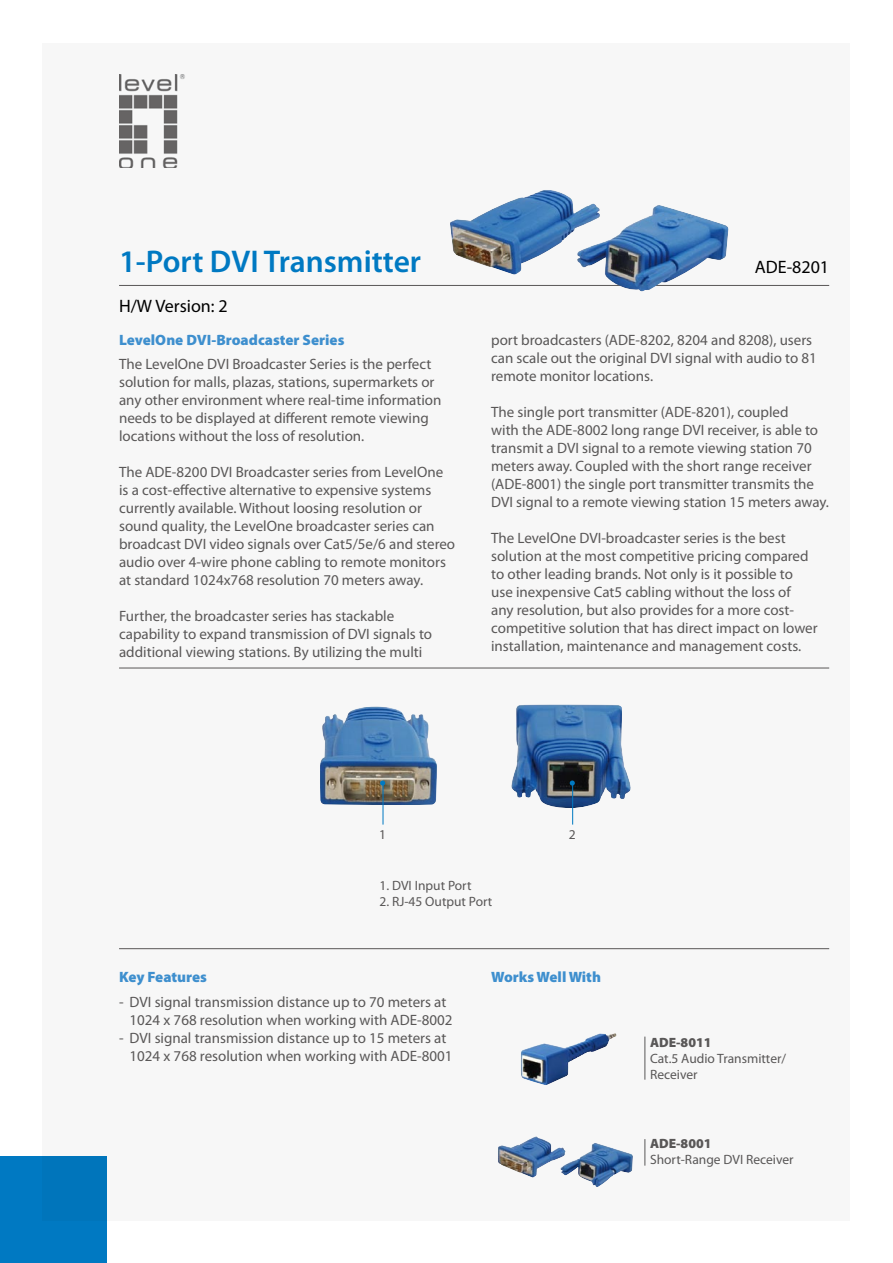
<style>
.page{position:relative;width:893px;height:1263px;background:#fff}
.page>*{position:absolute;margin:0;border:0;box-sizing:border-box;transform-origin:0 0}
.t1{font:600 31.5px "Myriad Pro";color:#0079c2}
.t2{font:18px "Myriad Pro";color:#000}
.t3{font:15px/18px "Myriad Pro";color:#595757}
.t4{font:900 15px "Myriad Pro";color:#3e8fce}
.t5{font:13.5px/16.2px "Myriad Pro";color:#595757}
.t6{font:900 13.5px "Myriad Pro";color:#595757}
</style>
<div class="page">
<div style="left:43px;top:43px;width:807px;height:1177px;background:#f7f7f7"></div>
<div style="left:0;top:1157px;width:106px;height:106px;background:#0079c2"></div>
<img style="left:119px;top:74px;width:66px;height:94px">
<hr style="left:119px;top:285px;width:710px;height:1px;background:#595757">
<img style="left:320px;top:706px;width:117px;height:99px">
<img style="left:511px;top:704px;width:120px;height:104px">
<hr style="left:383px;top:784px;width:1px;height:40px;background:#0079c2">
<svg style="left:380px;top:780px;width:5px;height:6px"></svg>
<hr style="left:119px;top:668px;width:710px;height:1px;background:#595757">
<svg style="left:644px;top:1139px;width:1px;height:26px"></svg>
<hr style="left:644px;top:1036px;width:1px;height:44px;background:#595757">
<hr style="left:119px;top:948px;width:710px;height:1px;background:#595757">
<hr style="left:572px;top:784px;width:1px;height:40px;background:#0079c2">
<svg style="left:570px;top:780px;width:5px;height:6px"></svg>
<img style="left:521px;top:1033px;width:96px;height:52px">
<img style="left:450px;top:190px;width:279px;height:101px">
<img style="left:498px;top:1136px;width:135px;height:51px">
<h1 class="t1" style="left:119px;top:241px;width:304px">1-Port DVI Transmitter</h1>
<p class="t2" style="left:755px;top:256px;width:76px">ADE-8201</p>
<p class="t2" style="left:119px;top:295px;width:110px">H/W Version: 2</p>
<p class="t4" style="left:119px;top:329px;width:227px">LevelOne DVI-Broadcaster Series</p>
<p class="t3" style="left:119px;top:355px;width:324px">The LevelOne DVI Broadcaster Series is the perfect solution for malls, plazas, stations, supermarkets or any other environment where real-time information needs to be displayed at different remote viewing locations without the loss of resolution.</p>
<p class="t3" style="left:119px;top:463px;width:338px">The ADE-8200 DVI Broadcaster series from LevelOne is a cost-effective alternative to expensive systems currently available. Without loosing resolution or sound quality, the LevelOne broadcaster series can broadcast DVI video signals over Cat5/5e/6 and stereo audio over 4-wire phone cabling to remote monitors at standard 1024x768 resolution 70 meters away.</p>
<p class="t3" style="left:119px;top:607px;width:315px">Further, the broadcaster series has stackable capability to expand transmission of DVI signals to additional viewing stations. By utilizing the multi</p>
<p class="t3" style="left:491px;top:330px;width:327px">port broadcasters (ADE-8202, 8204 and 8208), users can scale out the original DVI signal with audio to 81 remote monitor locations.</p>
<p class="t3" style="left:491px;top:402px;width:339px">The single port transmitter (ADE-8201), coupled<br>with the ADE-8002 long range DVI receiver, is able to transmit a DVI signal to a remote viewing station 70 meters away. Coupled with the short range receiver (ADE-8001) the single port transmitter transmits the DVI signal to a remote viewing station 15 meters away.</p>
<p class="t3" style="left:491px;top:528px;width:328px">The LevelOne DVI-broadcaster series is the best solution at the most competitive pricing compared to other leading brands. Not only is it possible to use inexpensive Cat5 cabling without the loss of<br>any resolution, but also provides for a more cost&shy;competitive solution that has direct impact on lower installation, maintenance and management costs.</p>
<p class="t5" style="left:379px;top:826px;width:8px">1</p>
<p class="t5" style="left:569px;top:826px;width:8px">2</p>
<p class="t5" style="left:379px;top:877px;width:93px">1. DVI Input Port</p>
<p class="t5" style="left:379px;top:893px;width:114px">2. RJ-45 Output Port</p>
<p class="t4" style="left:119px;top:967px;width:89px">Key Features</p>
<p class="t3" style="left:130px;top:992px;width:324px;text-indent:-10px">- DVI signal transmission distance up to 70 meters at<br>1024 x 768 resolution when working with ADE-8002</p>
<p class="t3" style="left:130px;top:1028px;width:324px;text-indent:-10px">- DVI signal transmission distance up to 15 meters at<br>1024 x 768 resolution when working with ADE-8001</p>
<p class="t4" style="left:491px;top:967px;width:111px">Works Well With</p>
<p class="t6" style="left:650px;top:1033px;width:63px">ADE-8011</p>
<p class="t5" style="left:650px;top:1050px;width:138px">Cat.5 Audio Transmitter/<br>Receiver</p>
<p class="t6" style="left:650px;top:1134px;width:63px">ADE-8001</p>
<p class="t5" style="left:650px;top:1151px;width:145px">Short-Range DVI Receiver</p>
</div>
